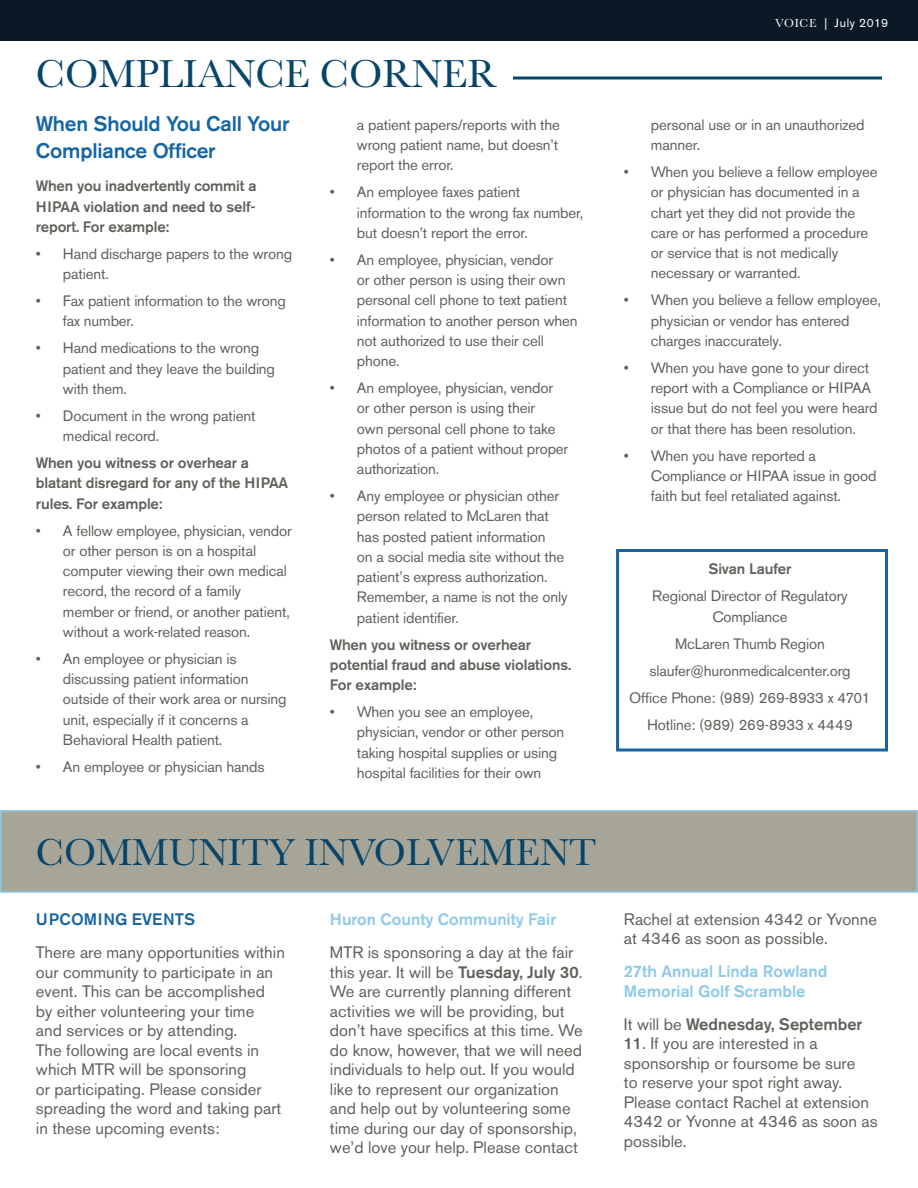
<style>
.page{position:relative;width:918px;height:1188px;background:#fff}
.page>*{position:absolute;margin:0;border:0;box-sizing:border-box;transform-origin:0 0}
.t1{font:40.5px "Baskerville";color:#064469}
.t2{font:39px "Baskerville";color:#064469}
.t3{font:500 21px/27px "Akzidenz Grotesk BE";letter-spacing:-.01em;color:#1565a5}
.t4{font:16.5px/19.5px "Akzidenz Grotesk BE";color:#61605b}
.t5{font:500 16.5px/19.5px "Akzidenz Grotesk BE";color:#8cc9eb}
.t6{font:500 16.5px "Akzidenz Grotesk BE";color:#61605b}
.t7{font:500 16.5px "Akzidenz Grotesk BE";letter-spacing:.01em;color:#1565a5}
.t8{font:15px/20.2px "Akzidenz Grotesk BE";letter-spacing:-.01em;color:#61605b}
.t9{font:500 15px/20.2px "Akzidenz Grotesk BE";letter-spacing:-.01em;color:#61605b}
.t10{font:12px "Akzidenz Grotesk BE";letter-spacing:.05em;color:#fff}
.s1{font-weight:500}
.s2{font-family:"Baskerville"}
.s3{font-weight:400}
</style>
<div class="page">
<div style="left:0;top:0;width:918px;height:40px;background:#0b1927"></div>
<svg style="left:513px;top:76px;width:369px;height:4px"></svg>
<div style="left:1px;top:811px;width:916px;height:81px;background:#a6a598"></div>
<div style="left:0;top:810px;width:918px;height:83px;border:2px solid #8cc9eb"></div>
<div style="left:616px;top:549px;width:272px;height:203px;border:3px solid #1565a5"></div>
<p class="t1" style="left:36px;top:48px;width:463px">COMPLIANCE CORNER</p>
<p class="t3" style="left:36px;top:110px;width:255px">When Should You Call Your<br>Compliance Officer</p>
<p class="t9" style="left:36px;top:176px;width:222px;text-align:justify">When you inadvertently commit a HIPAA violation and need to self&shy;report. For example:</p>
<p class="t8" style="left:63px;top:244px;width:231px;text-indent:-27px">• Hand discharge papers to the wrong patient.</p>
<p class="t8" style="left:63px;top:291px;width:224px;text-indent:-27px">• Fax patient information to the wrong fax number.</p>
<p class="t8" style="left:63px;top:338px;width:214px;text-indent:-27px">• Hand medications to the wrong patient and they leave the building with them.</p>
<p class="t8" style="left:63px;top:406px;width:194px;text-indent:-27px">• Document in the wrong patient medical record.</p>
<p class="t9" style="left:36px;top:453px;width:254px">When you witness or overhear a blatant disregard for any of the HIPAA rules. For example:</p>
<p class="t8" style="left:63px;top:520px;width:230px;text-indent:-27px">• A fellow employee, physician, vendor or other person is on a hospital computer viewing their own medical record, the record of a family member or friend, or another patient, without a work-related reason.</p>
<p class="t8" style="left:63px;top:649px;width:225px;text-indent:-27px">• An employee or physician is discussing patient information outside of their work area or nursing unit, especially if it concerns a<br>Behavioral Health patient.</p>
<p class="t8" style="left:36px;top:757px;width:230px">• An employee or physician hands</p>
<p class="t8" style="left:357px;top:114px;width:205px">a patient papers/reports with the wrong patient name, but doesn’t report the error.</p>
<p class="t8" style="left:357px;top:182px;width:228px;text-indent:-27px">• An employee faxes patient information to the wrong fax number, but doesn’t report the error.</p>
<p class="t8" style="left:357px;top:249px;width:222px;text-indent:-27px">• An employee, physician, vendor<br>or other person is using their own personal cell phone to text patient information to another person when not authorized to use their cell phone.</p>
<p class="t8" style="left:357px;top:378px;width:213px;text-indent:-27px">• An employee, physician, vendor or other person is using their<br>own personal cell phone to take photos of a patient without proper authorization.</p>
<p class="t8" style="left:357px;top:486px;width:212px;text-indent:-27px">• Any employee or physician other person related to McLaren that has posted patient information<br>on a social media site without the patient’s express authorization.<br>Remember, a name is not the only patient identifier.</p>
<p class="t9" style="left:330px;top:634px;width:243px">When you witness or overhear potential fraud and abuse violations.<br>For example:</p>
<p class="t8" style="left:357px;top:702px;width:209px;text-indent:-27px">• When you see an employee, physician, vendor or other person taking hospital supplies or using hospital facilities for their own</p>
<p class="t2" style="left:36px;top:828px;width:562px">COMMUNITY INVOLVEMENT</p>
<p class="t7" style="left:36px;top:909px;width:161px">UPCOMING EVENTS</p>
<p class="t4" style="left:36px;top:943px;width:250px">There are many opportunities within our community to participate in an event. This can be accomplished by either volunteering your time<br>and services or by attending.<br>The following are local events in which MTR will be sponsoring<br>or participating. Please consider spreading the word and taking part in these upcoming events:</p>
<p class="t5" style="left:330px;top:910px;width:228px">Huron County Community Fair</p>
<p class="t4" style="left:330px;top:943px;width:254px">MTR is sponsoring a day at the fair this year. It will be <span class="s1">Tuesday, July 30</span>.<br>We are currently planning different activities we will be providing, but don’t have specifics at this time. We do know, however, that we will need individuals to help out. If you would like to represent our organization and help out by volunteering some time during our day of sponsorship, we’d love your help. Please contact</p>
<p class="t10" style="left:775px;top:16px;width:114px"><span class="s2">VOICE</span> | July 2019</p>
<p class="t8" style="left:651px;top:114px;width:215px">personal use or in an unauthorized manner.</p>
<p class="t8" style="left:651px;top:162px;width:228px;text-indent:-27px">• When you believe a fellow employee or physician has documented in a chart yet they did not provide the care or has performed a procedure or service that is not medically necessary or warranted.</p>
<p class="t8" style="left:651px;top:290px;width:231px;text-indent:-27px">• When you believe a fellow employee, physician or vendor has entered charges inaccurately.</p>
<p class="t8" style="left:651px;top:357px;width:228px;text-indent:-27px">• When you have gone to your direct report with a Compliance or HIPAA issue but do not feel you were heard or that there has been resolution.</p>
<p class="t8" style="left:651px;top:445px;width:227px;text-indent:-27px">• When you have reported a<br>Compliance or HIPAA issue in good faith but feel retaliated against.</p>
<p class="t9" style="left:708px;top:559px;width:85px">Sivan Laufer</p>
<p class="t8" style="left:652px;top:586px;width:197px;text-align:center">Regional Director of Regulatory<br>Compliance</p>
<p class="t8" style="left:675px;top:633px;width:151px">McLaren Thumb Region</p>
<p class="t8" style="left:649px;top:660px;width:203px">slaufer@huronmedicalcenter.org</p>
<p class="t8" style="left:629px;top:687px;width:243px">Office Phone: (989) 269-8933 x 4701</p>
<p class="t8" style="left:647px;top:714px;width:207px">Hotline: (989) 269-8933 x 4449</p>
<p class="t4" style="left:624px;top:909px;width:255px">Rachel at extension 4342 or Yvonne at 4346 as soon as possible.</p>
<p class="t5" style="left:624px;top:961px;width:205px">27th Annual Linda Rowland<br>Memorial Golf Scramble</p>
<p class="t6" style="left:624px;top:1014px;width:240px"><span class="s3">It will be</span> Wednesday, September</p>
<p class="t4" style="left:624px;top:1034px;width:255px"><span class="s1">11</span>. If you are interested in a sponsorship or foursome be sure<br>to reserve your spot right away.<br>Please contact Rachel at extension<br>4342 or Yvonne at 4346 as soon as possible.</p>
</div>
